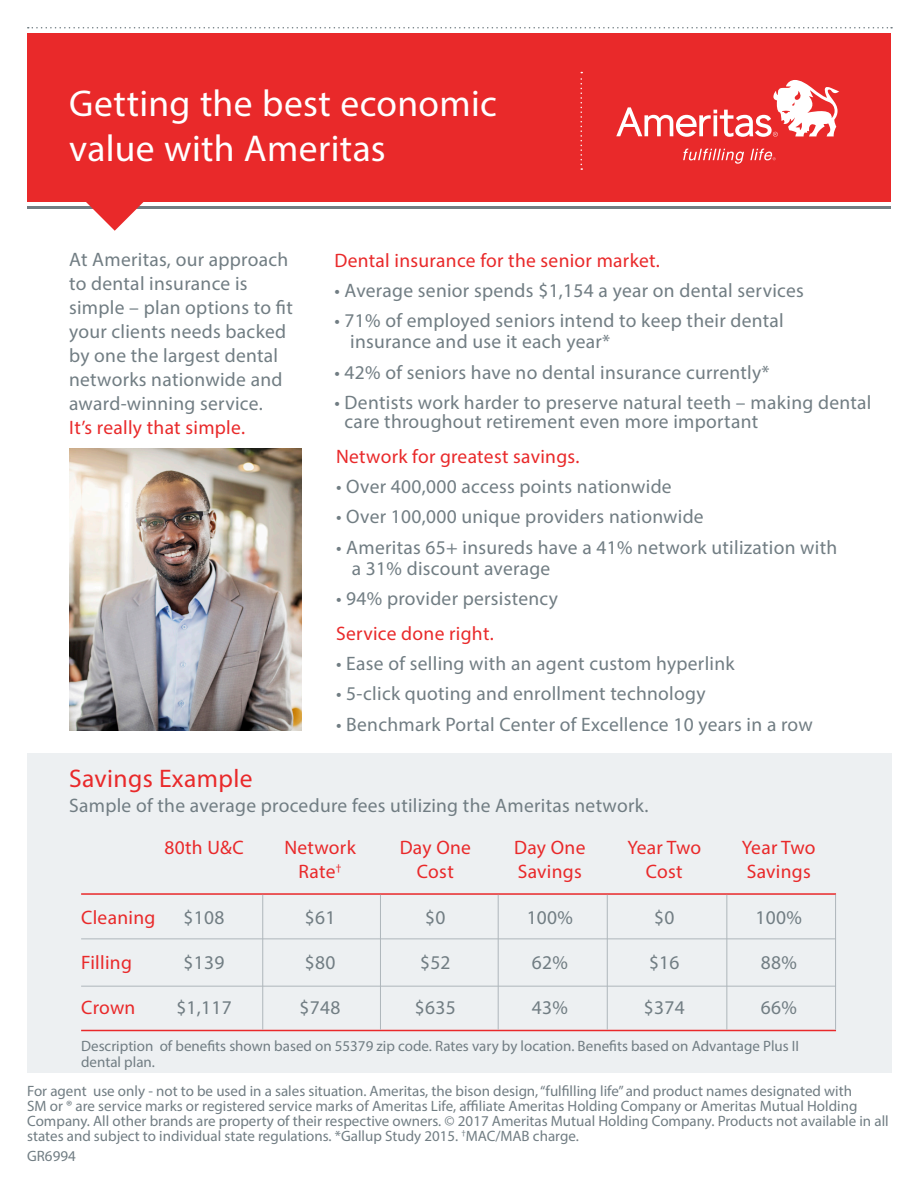
<style>
.page{position:relative;width:918px;height:1188px;background:#fff}
.page>*{position:absolute;margin:0;border:0;box-sizing:border-box;transform-origin:0 0}
.t1{font:37.5px/45px "Myriad Pro";letter-spacing:.01em;color:#fff}
.t2{font:25.5px "Myriad Pro";letter-spacing:.015em;color:#e9292a}
.t3{font:19.5px/24px "Myriad Pro";letter-spacing:.015em;color:#717d83}
.t4{font:19.5px/24px "Myriad Pro";letter-spacing:.015em;color:#e9292a;text-align:center}
.t5{font:15px/15px "Myriad Pro";color:#717d83}
.s1{color:#e9292a}
</style>
<div class="page">
<div style="left:27px;top:753px;width:864px;height:319px;background:#edf0f2"></div>
<div style="left:27px;top:34px;width:864px;height:168px;background:#e9292a"></div>
<svg style="left:28px;top:27px;width:864px;height:1px"></svg>
<hr style="left:27px;top:207px;width:864px;height:2px;background:#717d83">
<svg style="left:81px;top:202px;width:67px;height:29px"></svg>
<svg style="left:580px;top:72px;width:2px;height:98px"></svg>
<svg style="left:683px;top:149px;width:93px;height:15px"></svg>
<svg style="left:616px;top:80px;width:223px;height:57px"></svg>
<hr style="left:81px;top:893px;width:755px;height:2px;background:#e9292a">
<hr style="left:81px;top:939px;width:755px;height:1px;background:#aeb6bb">
<hr style="left:81px;top:986px;width:755px;height:1px;background:#aeb6bb">
<hr style="left:81px;top:1030px;width:755px;height:1px;background:#e9292a">
<hr style="left:262px;top:895px;width:1px;height:135px;background:#aeb6bb">
<hr style="left:380px;top:895px;width:1px;height:135px;background:#aeb6bb">
<hr style="left:498px;top:895px;width:1px;height:135px;background:#aeb6bb">
<hr style="left:607px;top:895px;width:1px;height:135px;background:#aeb6bb">
<hr style="left:727px;top:895px;width:1px;height:135px;background:#aeb6bb">
<hr style="left:835px;top:895px;width:1px;height:135px;background:#aeb6bb">
<img style="left:69px;top:449px;width:232px;height:282px">
<p class="t1" style="left:69px;top:80px;width:429px">Getting the best economic value with Ameritas</p>
<p class="t3" style="left:69px;top:247px;width:225px">At Ameritas, our approach to dental insurance is simple – plan options to fit your clients needs backed by one the largest dental networks nationwide and award-winning service.<br><span class="s1">It’s really that simple.</span></p>
<p class="t4" style="left:334px;top:248px;width:327px">Dental insurance for the senior market.</p>
<p class="t3" style="left:334px;top:278px;width:471px">• Average senior spends $1,154 a year on dental services</p>
<p class="t3" style="left:350px;top:310px;width:435px;line-height:21px;text-indent:-16px">• 71% of employed seniors intend to keep their dental insurance and use it each year*</p>
<p class="t3" style="left:334px;top:360px;width:437px">• 42% of seniors have no dental insurance currently*</p>
<p class="t3" style="left:345px;top:392px;width:528px;line-height:19.5px;text-indent:-10px">• Dentists work harder to preserve natural teeth – making dental care throughout retirement even more important</p>
<p class="t4" style="left:336px;top:444px;width:245px">Network for greatest savings.</p>
<p class="t3" style="left:336px;top:474px;width:337px">• Over 400,000 access points nationwide</p>
<p class="t3" style="left:336px;top:504px;width:369px">• Over 100,000 unique providers nationwide</p>
<p class="t3" style="left:352px;top:536px;width:487px;line-height:21px;text-indent:-16px">• Ameritas 65+ insureds have a 41% network utilization with a 31% discount average</p>
<p class="t3" style="left:336px;top:586px;width:224px">• 94% provider persistency</p>
<p class="t4" style="left:336px;top:621px;width:159px">Service done right.</p>
<p class="t3" style="left:336px;top:651px;width:400px">• Ease of selling with an agent custom hyperlink</p>
<p class="t3" style="left:336px;top:682px;width:371px">• 5-click quoting and enrollment technology</p>
<p class="t3" style="left:336px;top:712px;width:478px">• Benchmark Portal Center of Excellence 10 years in a row</p>
<p class="t2" style="left:69px;top:763px;width:185px">Savings Example</p>
<p class="t3" style="left:69px;top:793px;width:581px">Sample of the average procedure fees utilizing the Ameritas network.</p>
<p class="t4" style="left:165px;top:836px;width:81px">80th U&amp;C</p>
<p class="t4" style="left:81px;top:905px;width:76px">Cleaning</p>
<p class="t4" style="left:81px;top:950px;width:52px">Filling</p>
<p class="t4" style="left:81px;top:996px;width:56px">Crown</p>
<p class="t3" style="left:184px;top:905px;width:42px">$108</p>
<p class="t3" style="left:184px;top:950px;width:42px">$139</p>
<p class="t3" style="left:176px;top:996px;width:57px">$1,117</p>
<p class="t4" style="left:284px;top:836px;width:73px">Network<br>Rate<sup>†</sup></p>
<p class="t3" style="left:305px;top:905px;width:32px">$61</p>
<p class="t3" style="left:305px;top:950px;width:32px">$80</p>
<p class="t3" style="left:300px;top:996px;width:42px">$748</p>
<p class="t4" style="left:400px;top:836px;width:73px">Day One<br>Cost</p>
<p class="t3" style="left:425px;top:905px;width:22px">$0</p>
<p class="t3" style="left:420px;top:950px;width:32px">$52</p>
<p class="t3" style="left:415px;top:996px;width:42px">$635</p>
<p class="t4" style="left:514px;top:836px;width:73px;text-align:left">Day One<br>Savings</p>
<p class="t3" style="left:527px;top:905px;width:48px">100%</p>
<p class="t3" style="left:532px;top:950px;width:38px">62%</p>
<p class="t3" style="left:532px;top:996px;width:38px">43%</p>
<p class="t4" style="left:627px;top:836px;width:75px">Year Two<br>Cost</p>
<p class="t3" style="left:654px;top:905px;width:22px">$0</p>
<p class="t3" style="left:649px;top:950px;width:32px">$16</p>
<p class="t3" style="left:644px;top:996px;width:42px">$374</p>
<p class="t4" style="left:742px;top:836px;width:75px;text-align:left">Year Two<br>Savings</p>
<p class="t3" style="left:756px;top:905px;width:48px">100%</p>
<p class="t3" style="left:761px;top:950px;width:38px">88%</p>
<p class="t3" style="left:761px;top:996px;width:38px">66%</p>
<p class="t5" style="left:81px;top:1037px;width:719px;line-height:16.5px">Description of benefits shown based on 55379 zip code. Rates vary by location. Benefits based on Advantage Plus II dental plan.</p>
<p class="t5" style="left:27px;top:1083px;width:863px">For agent use only - not to be used in a sales situation. Ameritas, the bison design, “fulfilling life” and product names designated with<br>SM or ® are service marks or registered service marks of Ameritas Life, affiliate Ameritas Holding Company or Ameritas Mutual Holding Company. All other brands are property of their respective owners. © 2017 Ameritas Mutual Holding Company. Products not available in all states and subject to individual state regulations. *Gallup Study 2015. <sup>†</sup>MAC/MAB charge.</p>
<p class="t5" style="left:27px;top:1148px;width:50px">GR6994</p>
</div>
